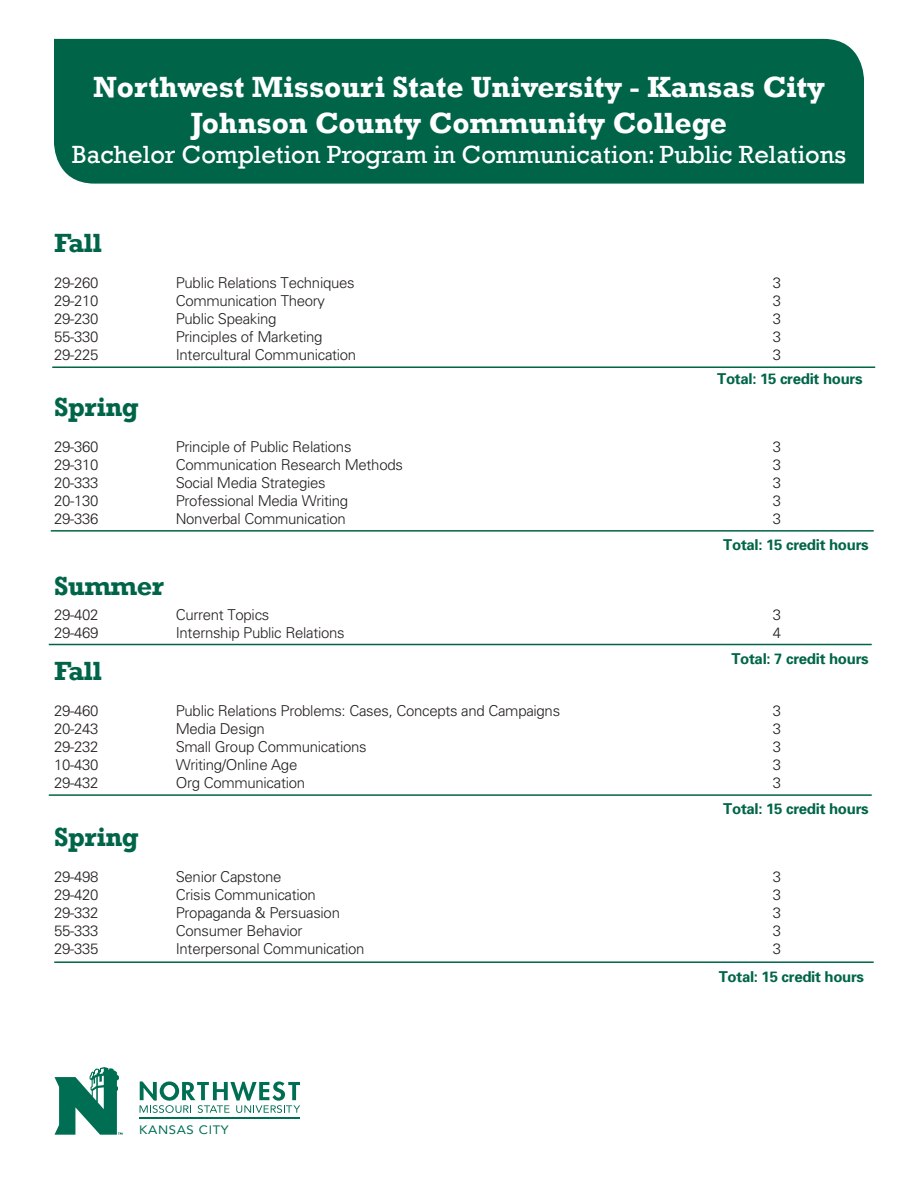
<style>
.page{position:relative;width:918px;height:1188px;background:#fff}
.page>*{position:absolute;margin:0;border:0;box-sizing:border-box;transform-origin:0 0}
.t1{font:700 30px "Rockwell";color:#fff}
.title2{font:700 27px "Rockwell";letter-spacing:-.02em;color:#006548}
.body2{font:700 27px "Rockwell";letter-spacing:-.02em;color:#006548}
.t2{font:25.5px "Rockwell";color:#fff}
.title2-2{font:300 15px "Univers";letter-spacing:-.02em;color:#231f20}
.body2-2{font:700 15px "Univers";letter-spacing:-.02em;color:#006548}
.title2-3{font:700 15px "Univers";letter-spacing:-.02em;color:#006548}
.body2-3{font:300 15px "Univers";letter-spacing:-.02em;color:#231f20}
.t3{font:12.15px "Avenir LT Std";letter-spacing:.05em;color:#006e53;scale:1.08 1}
</style>
<div class="page">
<div style="left:54px;top:39px;width:810px;height:145px;background:#006548"></div>
<hr style="left:52px;top:366px;width:823px;height:2px;background:#006548">
<hr style="left:51px;top:530px;width:823px;height:2px;background:#006548">
<hr style="left:49px;top:644px;width:823px;height:1px;background:#006548">
<hr style="left:49px;top:794px;width:823px;height:2px;background:#006548">
<hr style="left:140px;top:1117px;width:160px;height:1px;background:#006e53">
<svg style="left:140px;top:1081px;width:160px;height:32px"></svg>
<svg style="left:54px;top:1067px;width:69px;height:68px"></svg>
<hr style="left:54px;top:961px;width:820px;height:2px;background:#006548">
<p class="t1" style="left:93px;top:69px;width:733px">Northwest Missouri State University - Kansas City</p>
<p class="t1" style="left:191px;top:105px;width:538px">Johnson County Community College</p>
<p class="t2" style="left:72px;top:140px;width:776px">Bachelor Completion Program in Communication: Public Relations</p>
<p class="title2" style="left:54px;top:227px;width:49px">Fall</p>
<p class="title2-2" style="left:54px;top:274px;width:46px">29-260</p>
<p class="title2-2" style="left:176px;top:274px;width:180px">Public Relations Techniques</p>
<p class="title2-2" style="left:773px;top:274px;width:10px">3</p>
<p class="title2-2" style="left:54px;top:292px;width:46px">29-210</p>
<p class="title2-2" style="left:176px;top:292px;width:151px">Communication Theory</p>
<p class="title2-2" style="left:773px;top:292px;width:10px">3</p>
<p class="title2-2" style="left:54px;top:310px;width:46px">29-230</p>
<p class="title2-2" style="left:176px;top:310px;width:102px">Public Speaking</p>
<p class="title2-2" style="left:773px;top:310px;width:10px">3</p>
<p class="title2-2" style="left:54px;top:328px;width:46px">55-330</p>
<p class="title2-2" style="left:176px;top:328px;width:148px">Principles of Marketing</p>
<p class="title2-2" style="left:773px;top:328px;width:10px">3</p>
<p class="title2-2" style="left:54px;top:346px;width:46px">29-225</p>
<p class="title2-2" style="left:176px;top:346px;width:182px">Intercultural Communication</p>
<p class="title2-2" style="left:773px;top:346px;width:10px">3</p>
<p class="title2-3" style="left:717px;top:369px;width:147px">Total: 15 credit hours</p>
<p class="title2" style="left:54px;top:390px;width:86px">Spring</p>
<p class="title2-2" style="left:54px;top:437px;width:46px">29-360</p>
<p class="title2-2" style="left:176px;top:437px;width:177px">Principle of Public Relations</p>
<p class="title2-2" style="left:773px;top:437px;width:10px">3</p>
<p class="title2-2" style="left:54px;top:455px;width:46px">29-310</p>
<p class="title2-2" style="left:176px;top:455px;width:229px">Communication Research Methods</p>
<p class="title2-2" style="left:773px;top:455px;width:10px">3</p>
<p class="title2-2" style="left:54px;top:473px;width:46px">20-333</p>
<p class="title2-2" style="left:176px;top:473px;width:152px">Social Media Strategies</p>
<p class="title2-2" style="left:773px;top:473px;width:10px">3</p>
<p class="title2-2" style="left:54px;top:491px;width:46px">20-130</p>
<p class="title2-2" style="left:176px;top:491px;width:174px">Professional Media Writing</p>
<p class="title2-2" style="left:773px;top:491px;width:10px">3</p>
<p class="title2-2" style="left:54px;top:509px;width:46px">29-336</p>
<p class="title2-2" style="left:176px;top:509px;width:172px">Nonverbal Communication</p>
<p class="title2-2" style="left:773px;top:509px;width:10px">3</p>
<p class="body2-2" style="left:723px;top:535px;width:147px">Total: 15 credit hours</p>
<p class="body2" style="left:54px;top:570px;width:111px">Summer</p>
<p class="body2-3" style="left:54px;top:605px;width:46px">29-402</p>
<p class="body2-3" style="left:176px;top:605px;width:95px">Current Topics</p>
<p class="body2-3" style="left:773px;top:605px;width:10px">3</p>
<p class="title2-2" style="left:54px;top:623px;width:46px">29-469</p>
<p class="title2-2" style="left:176px;top:623px;width:170px">Internship Public Relations</p>
<p class="title2-2" style="left:773px;top:623px;width:10px">4</p>
<p class="body2-2" style="left:731px;top:649px;width:139px">Total: 7 credit hours</p>
<p class="title2" style="left:54px;top:654px;width:49px">Fall</p>
<p class="title2-2" style="left:54px;top:701px;width:46px">29-460</p>
<p class="title2-2" style="left:176px;top:701px;width:386px">Public Relations Problems: Cases, Concepts and Campaigns</p>
<p class="title2-2" style="left:773px;top:701px;width:10px">3</p>
<p class="title2-2" style="left:54px;top:719px;width:46px">20-243</p>
<p class="title2-2" style="left:176px;top:719px;width:91px">Media Design</p>
<p class="title2-2" style="left:773px;top:719px;width:10px">3</p>
<p class="title2-2" style="left:54px;top:737px;width:46px">29-232</p>
<p class="title2-2" style="left:176px;top:737px;width:192px">Small Group Communications</p>
<p class="title2-2" style="left:773px;top:737px;width:10px">3</p>
<p class="title2-2" style="left:54px;top:755px;width:46px">10-430</p>
<p class="title2-2" style="left:176px;top:755px;width:123px">Writing/Online Age</p>
<p class="title2-2" style="left:773px;top:755px;width:10px">3</p>
<p class="title2-2" style="left:54px;top:773px;width:46px">29-432</p>
<p class="title2-2" style="left:176px;top:773px;width:131px">Org Communication</p>
<p class="title2-2" style="left:773px;top:773px;width:10px">3</p>
<p class="body2-2" style="left:723px;top:799px;width:147px">Total: 15 credit hours</p>
<p class="title2" style="left:54px;top:820px;width:86px">Spring</p>
<p class="title2-2" style="left:54px;top:867px;width:46px">29-498</p>
<p class="title2-2" style="left:176px;top:867px;width:107px">Senior Capstone</p>
<p class="title2-2" style="left:773px;top:867px;width:10px">3</p>
<p class="title2-2" style="left:54px;top:885px;width:46px">29-420</p>
<p class="title2-2" style="left:176px;top:885px;width:142px">Crisis Communication</p>
<p class="title2-2" style="left:773px;top:885px;width:10px">3</p>
<p class="title2-2" style="left:54px;top:903px;width:46px">29-332</p>
<p class="title2-2" style="left:176px;top:903px;width:166px">Propaganda &amp; Persuasion</p>
<p class="title2-2" style="left:773px;top:903px;width:10px">3</p>
<p class="title2-2" style="left:54px;top:921px;width:46px">55-333</p>
<p class="title2-2" style="left:176px;top:921px;width:128px">Consumer Behavior</p>
<p class="title2-2" style="left:773px;top:921px;width:10px">3</p>
<p class="title2-2" style="left:54px;top:939px;width:46px">29-335</p>
<p class="title2-2" style="left:176px;top:939px;width:190px">Interpersonal Communication</p>
<p class="title2-2" style="left:773px;top:939px;width:10px">3</p>
<p class="title2-3" style="left:719px;top:967px;width:147px">Total: 15 credit hours</p>
<p class="t3" style="left:139px;top:1122px;width:84px">KANSAS CITY</p>
</div>
